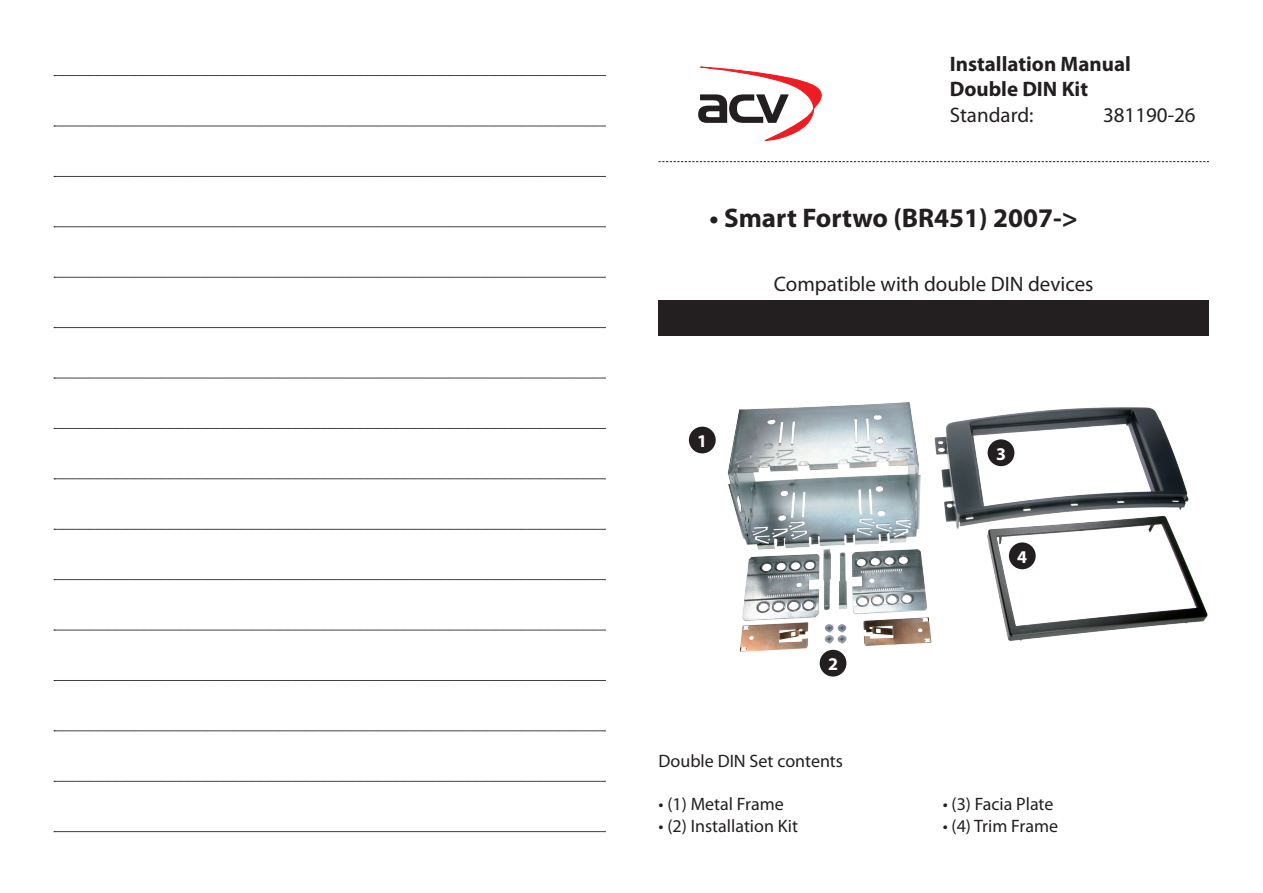
<style>
.page{position:relative;width:1263px;height:893px;background:#fff}
.page>*{position:absolute;margin:0;border:0;box-sizing:border-box;transform-origin:0 0}
.t1{font:700 27px "Myriad Pro";color:#231f20}
.t2{font:21px "Myriad Pro";color:#231f20}
.t3{font:700 21px "Myriad Pro";color:#231f20}
.t4{font:18px "Myriad Pro";color:#231f20}
.t5{font:700 18px "Myriad Pro";color:#fff}
</style>
<div class="page">
<svg style="left:698px;top:67px;width:124px;height:74px"></svg>
<div style="left:820px;top:650px;width:26px;height:27px;background:#231f20;border-radius:50%"></div>
<div style="left:689px;top:427px;width:27px;height:26px;background:#231f20;border-radius:50%"></div>
<img style="left:706px;top:402px;width:502px;height:264px">
<div style="left:658px;top:300px;width:551px;height:36px;background:#231f20"></div>
<svg style="left:658px;top:161px;width:551px;height:1px"></svg>
<svg style="left:54px;top:75px;width:551px;height:1px"></svg>
<svg style="left:54px;top:126px;width:551px;height:1px"></svg>
<svg style="left:54px;top:176px;width:551px;height:1px"></svg>
<svg style="left:54px;top:227px;width:551px;height:1px"></svg>
<svg style="left:54px;top:277px;width:551px;height:1px"></svg>
<svg style="left:54px;top:327px;width:551px;height:1px"></svg>
<svg style="left:54px;top:378px;width:551px;height:1px"></svg>
<svg style="left:54px;top:428px;width:551px;height:1px"></svg>
<svg style="left:54px;top:479px;width:551px;height:1px"></svg>
<svg style="left:54px;top:529px;width:551px;height:1px"></svg>
<svg style="left:54px;top:579px;width:551px;height:1px"></svg>
<svg style="left:54px;top:630px;width:551px;height:1px"></svg>
<svg style="left:54px;top:680px;width:551px;height:1px"></svg>
<svg style="left:54px;top:731px;width:551px;height:1px"></svg>
<svg style="left:54px;top:781px;width:551px;height:1px"></svg>
<svg style="left:54px;top:831px;width:551px;height:1px"></svg>
<p class="t3" style="left:950px;top:50px;width:183px">Installation Manual</p>
<p class="t3" style="left:950px;top:76px;width:140px">Double DIN Kit</p>
<p class="t2" style="left:950px;top:102px;width:85px">Standard:</p>
<p class="t2" style="left:1103px;top:102px;width:94px">381190-26</p>
<p class="t1" style="left:709px;top:201px;width:370px">• Smart Fortwo (BR451) 2007-&gt;</p>
<p class="t5" style="left:697px;top:429px;width:11px">1</p>
<p class="t2" style="left:774px;top:271px;width:321px">Compatible with double DIN devices</p>
<p class="t5" style="left:828px;top:652px;width:11px">2</p>
<p class="t5" style="left:996px;top:442px;width:11px">3</p>
<p class="t5" style="left:1017px;top:545px;width:11px">4</p>
<p class="t4" style="left:658px;top:750px;width:186px">Double DIN Set contents</p>
<p class="t4" style="left:658px;top:793px;width:127px">• (1) Metal Frame</p>
<p class="t4" style="left:658px;top:814px;width:141px">• (2) Installation Kit</p>
<p class="t4" style="left:943px;top:793px;width:112px">• (3) Facia Plate</p>
<p class="t4" style="left:943px;top:814px;width:117px">• (4) Trim Frame</p>
</div>
